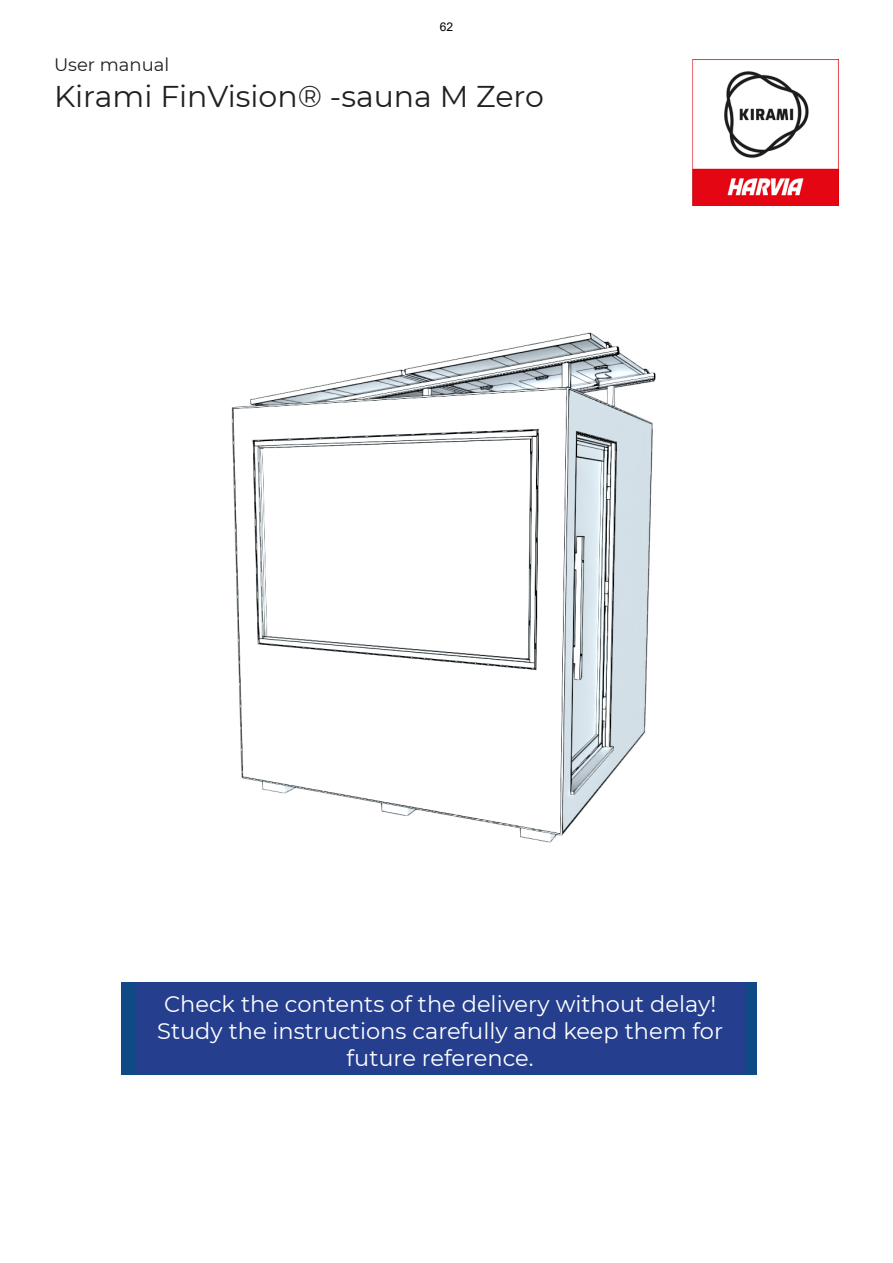
<style>
.page{position:relative;width:893px;height:1263px;background:#fff}
.page>*{position:absolute;margin:0;border:0;box-sizing:border-box;transform-origin:0 0}
.t1{font:30px "Montserrat";color:#231f20}
.t2{font:22.5px/27px "Montserrat";color:#fff;text-align:center}
.t3{font:18px "Montserrat";color:#231f20}
.t4{font:12px "Arial";color:#000}
</style>
<div class="page">
<img style="left:231px;top:332px;width:425px;height:511px">
<img style="left:693px;top:60px;width:146px;height:145px">
<div style="left:121px;top:982px;width:636px;height:93px;background:#0f4a87"></div>
<div style="left:136px;top:983px;width:608px;height:91px;background:#253f8e"></div>
<p class="t4" style="left:440px;top:19px;width:15px">62</p>
<p class="t3" style="left:54px;top:53px;width:117px">User manual</p>
<p class="t1" style="left:54px;top:76px;width:491px">Kirami FinVision® -sauna M Zero</p>
<p class="t2" style="left:164px;top:990px;width:554px">Check the contents of the delivery without delay!</p>
<p class="t2" style="left:157px;top:1017px;width:567px">Study the instructions carefully and keep them for future reference.</p>
</div>
